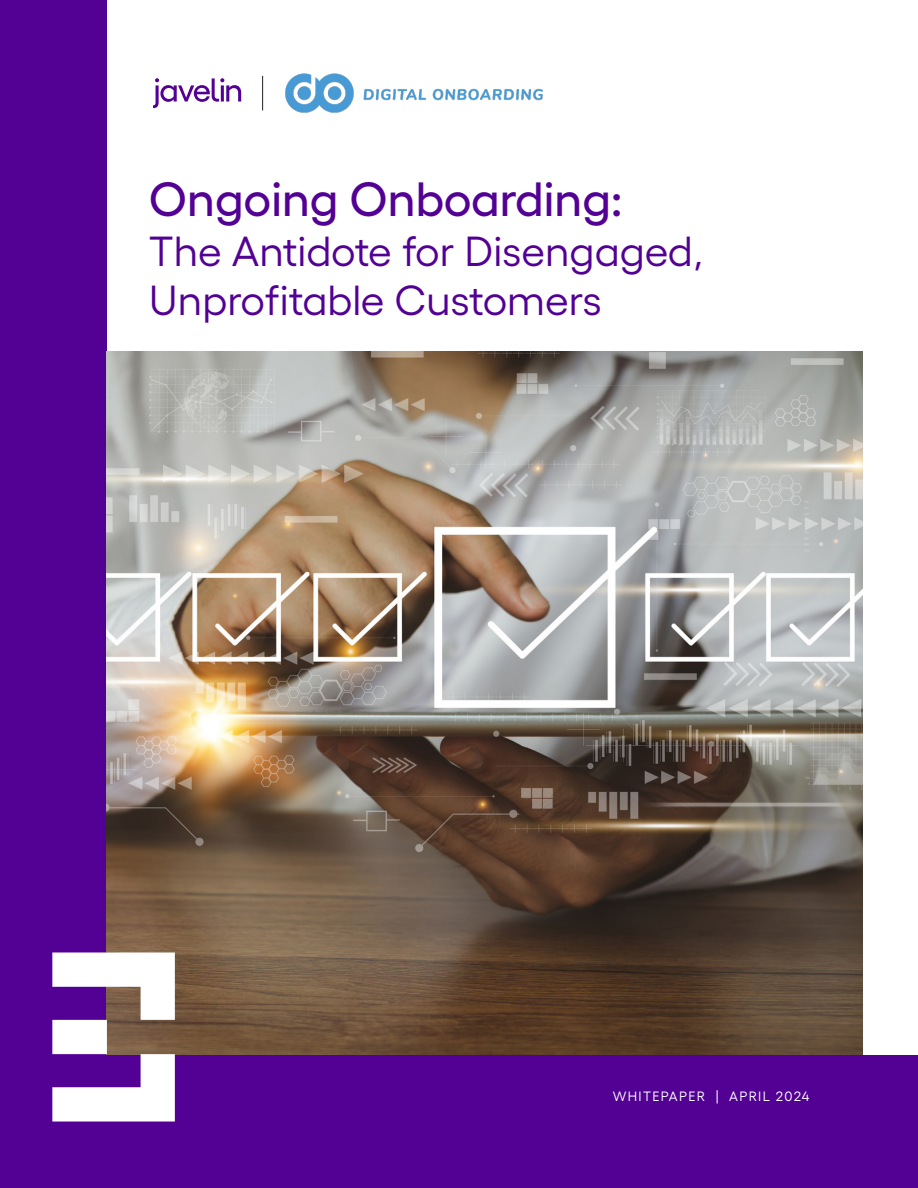
<style>
.page{position:relative;width:918px;height:1188px;background:#530194}
.page>*{position:absolute;margin:0;border:0;box-sizing:border-box;transform-origin:0 0}
.t1{font:500 48px "Yellix";color:#530194}
.t2{font:42px/49.5px "Yellix";color:#530194}
.t3{font:13.5px "Yellix";letter-spacing:.1em;color:#fff}
</style>
<div class="page">
<div style="left:107px;top:0;width:810px;height:1054px;background:#fff"></div>
<img style="left:107px;top:352px;width:756px;height:702px">
<svg style="left:52px;top:953px;width:123px;height:169px"></svg>
<svg style="left:153px;top:78px;width:88px;height:30px"></svg>
<hr style="left:262px;top:76px;width:1px;height:34px;background:#231f20">
<img style="left:285px;top:73px;width:258px;height:40px">
<p class="t1" style="left:149px;top:162px;width:476px">Ongoing Onboarding:</p>
<p class="t2" style="left:149px;top:222px;width:556px">The Antidote for Disengaged,<br>Unprofitable Customers</p>
<p class="t3" style="left:613px;top:1086px;width:198px">WHITEPAPER | APRIL 2024</p>
</div>
